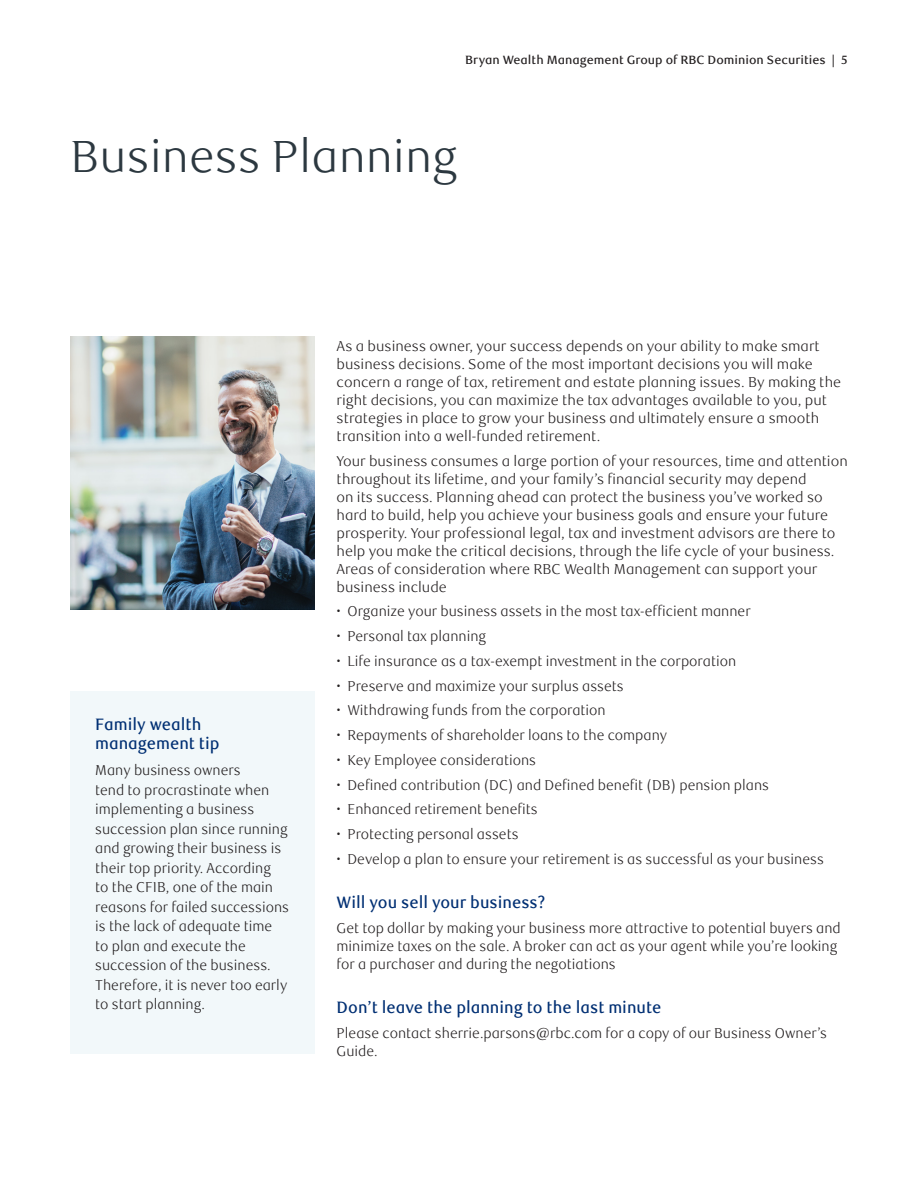
<style>
.page{position:relative;width:918px;height:1188px;background:#fff}
.page>*{position:absolute;margin:0;border:0;box-sizing:border-box;transform-origin:0 0}
.t1{font:300 45px "RBC Text";color:#2c3840}
._4_Body_Text{font:500 16.5px/19.5px "RBC Text";color:#002f73;scale:.95 1}
._4_Body_Text-2{font:300 14.25px/19.5px "RBC Text";color:#231f20;scale:.95 1}
._4_Body_Text-3{font:300 14.25px/18px "RBC Text";color:#231f20}
.t2{font:500 12px "RBC Text";color:#231f20}
</style>
<div class="page">
<div style="left:70px;top:691px;width:245px;height:363px;background:#f2f8fa"></div>
<img style="left:70px;top:337px;width:245px;height:272px">
<p class="t2" style="left:465px;top:52px;width:384px">Bryan Wealth Management Group of RBC Dominion Securities | 5</p>
<p class="t1" style="left:70px;top:130px;width:389px">Business Planning</p>
<p class="_4_Body_Text" style="left:95px;top:715px;width:132px">Family wealth management tip</p>
<p class="_4_Body_Text-2" style="left:95px;top:761px;width:206px">Many business owners<br>tend to procrastinate when implementing a business succession plan since running and growing their business is their top priority. According<br>to the CFIB, one of the main reasons for failed successions is the lack of adequate time<br>to plan and execute the succession of the business.<br>Therefore, it is never too early to start planning.</p>
<p class="_4_Body_Text-3" style="left:337px;top:337px;width:506px">As a business owner, your success depends on your ability to make smart business decisions. Some of the most important decisions you will make concern a range of tax, retirement and estate planning issues. By making the right decisions, you can maximize the tax advantages available to you, put strategies in place to grow your business and ultimately ensure a smooth transition into a well-funded retirement.</p>
<p class="_4_Body_Text-3" style="left:337px;top:452px;width:513px">Your business consumes a large portion of your resources, time and attention throughout its lifetime, and your family’s financial security may depend<br>on its success. Planning ahead can protect the business you’ve worked so hard to build, help you achieve your business goals and ensure your future prosperity. Your professional legal, tax and investment advisors are there to help you make the critical decisions, through the life cycle of your business.<br>Areas of consideration where RBC Wealth Management can support your business include</p>
<p class="_4_Body_Text-2" style="left:337px;top:602px;width:437px">• Organize your business assets in the most tax-efficient manner</p>
<p class="_4_Body_Text-2" style="left:337px;top:627px;width:159px">• Personal tax planning</p>
<p class="_4_Body_Text-2" style="left:337px;top:652px;width:422px">• Life insurance as a tax-exempt investment in the corporation</p>
<p class="_4_Body_Text-2" style="left:337px;top:676px;width:304px">• Preserve and maximize your surplus assets</p>
<p class="_4_Body_Text-2" style="left:337px;top:701px;width:285px">• Withdrawing funds from the corporation</p>
<p class="_4_Body_Text-2" style="left:337px;top:726px;width:350px">• Repayments of shareholder loans to the company</p>
<p class="_4_Body_Text-2" style="left:337px;top:751px;width:212px">• Key Employee considerations</p>
<p class="_4_Body_Text-2" style="left:337px;top:775px;width:457px">• Defined contribution (DC) and Defined benefit (DB) pension plans</p>
<p class="_4_Body_Text-2" style="left:337px;top:800px;width:213px">• Enhanced retirement benefits</p>
<p class="_4_Body_Text-2" style="left:337px;top:825px;width:193px">• Protecting personal assets</p>
<p class="_4_Body_Text-2" style="left:337px;top:850px;width:515px">• Develop a plan to ensure your retirement is as successful as your business</p>
<p class="_4_Body_Text" style="left:337px;top:893px;width:221px">Will you sell your business?</p>
<p class="_4_Body_Text-2" style="left:337px;top:919px;width:532px;line-height:18px">Get top dollar by making your business more attractive to potential buyers and minimize taxes on the sale. A broker can act as your agent while you’re looking for a purchaser and during the negotiations</p>
<p class="_4_Body_Text" style="left:337px;top:998px;width:344px">Don’t leave the planning to the last minute</p>
<p class="_4_Body_Text-2" style="left:337px;top:1024px;width:518px;line-height:18px">Please contact sherrie.parsons@rbc.com for a copy of our Business Owner’s<br>Guide.</p>
</div>
